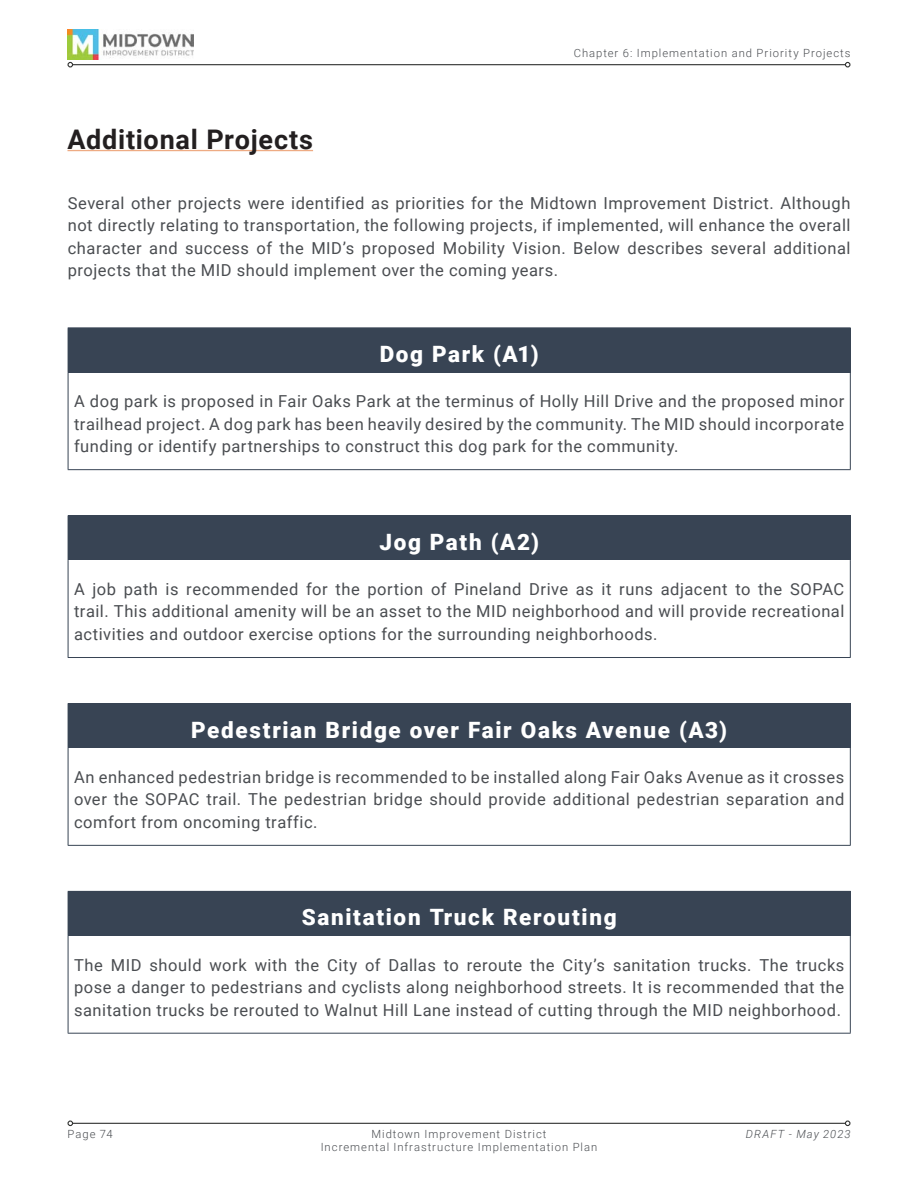
<style>
.page{position:relative;width:918px;height:1188px;background:#fff}
.page>*{position:absolute;margin:0;border:0;box-sizing:border-box;transform-origin:0 0}
.t1{font:700 27px "Roboto";letter-spacing:.03em;color:#231f20}
.t2{font:900 22.5px "Roboto";letter-spacing:.075em;color:#fff}
.t3{font:16.5px/22.5px "Roboto";letter-spacing:.035em;color:#4a4d51;text-align:justify}
.t4{font:300 11.25px/13.5px "Roboto";letter-spacing:.085em;color:#4a4d51;text-align:center}
.t5{font:italic 300 11.25px "Roboto";letter-spacing:.095em;color:#4a4d51}
</style>
<div class="page">
<hr style="left:68px;top:150px;width:245px;height:1px;background:#eeab84">
<div style="left:68px;top:328px;width:782px;height:44px;background:#384454"></div>
<hr style="left:68px;top:372px;width:1px;height:97px;background:#384454">
<hr style="left:850px;top:372px;width:1px;height:97px;background:#384454">
<hr style="left:68px;top:469px;width:783px;height:1px;background:#384454">
<hr style="left:68px;top:327px;width:783px;height:1px;background:#384454">
<hr style="left:850px;top:328px;width:1px;height:44px;background:#384454">
<div style="left:68px;top:516px;width:782px;height:44px;background:#384454"></div>
<hr style="left:68px;top:560px;width:1px;height:97px;background:#384454">
<hr style="left:850px;top:560px;width:1px;height:97px;background:#384454">
<hr style="left:68px;top:657px;width:783px;height:1px;background:#384454">
<hr style="left:68px;top:515px;width:783px;height:1px;background:#384454">
<hr style="left:850px;top:516px;width:1px;height:44px;background:#384454">
<div style="left:68px;top:704px;width:782px;height:44px;background:#384454"></div>
<hr style="left:68px;top:748px;width:1px;height:97px;background:#384454">
<hr style="left:850px;top:748px;width:1px;height:97px;background:#384454">
<hr style="left:68px;top:845px;width:783px;height:1px;background:#384454">
<hr style="left:68px;top:703px;width:783px;height:1px;background:#384454">
<hr style="left:850px;top:704px;width:1px;height:44px;background:#384454">
<div style="left:68px;top:891px;width:782px;height:45px;background:#384454"></div>
<hr style="left:68px;top:936px;width:1px;height:97px;background:#384454">
<hr style="left:850px;top:936px;width:1px;height:97px;background:#384454">
<hr style="left:68px;top:1033px;width:783px;height:1px;background:#384454">
<hr style="left:68px;top:891px;width:783px;height:1px;background:#384454">
<hr style="left:850px;top:892px;width:1px;height:44px;background:#384454">
<hr style="left:73px;top:64px;width:772px;height:1px;background:#323332">
<svg style="left:68px;top:62px;width:5px;height:6px"></svg>
<svg style="left:845px;top:62px;width:5px;height:6px"></svg>
<hr style="left:73px;top:1123px;width:772px;height:1px;background:#323332">
<svg style="left:68px;top:1120px;width:5px;height:6px"></svg>
<svg style="left:845px;top:1120px;width:5px;height:6px"></svg>
<img style="left:68px;top:30px;width:126px;height:29px">
<p class="t1" style="left:68px;top:120px;width:247px">Additional Projects</p>
<p class="t4" style="left:574px;top:46px;width:278px">Chapter 6: Implementation and Priority Projects</p>
<p class="t3" style="left:68px;top:191px;width:784px">Several other projects were identified as priorities for the Midtown Improvement District. Although not directly relating to transportation, the following projects, if implemented, will enhance the overall character and success of the MID’s proposed Mobility Vision. Below describes several additional projects that the MID should implement over the coming years.</p>
<p class="t2" style="left:380px;top:338px;width:161px">Dog Park (A1)</p>
<p class="t3" style="left:74px;top:389px;width:772px">A dog park is proposed in Fair Oaks Park at the terminus of Holly Hill Drive and the proposed minor trailhead project. A dog park has been heavily desired by the community. The MID should incorporate funding or identify partnerships to construct this dog park for the community.</p>
<p class="t2" style="left:379px;top:526px;width:161px">Jog Path (A2)</p>
<p class="t3" style="left:74px;top:577px;width:772px">A job path is recommended for the portion of Pineland Drive as it runs adjacent to the SOPAC trail. This additional amenity will be an asset to the MID neighborhood and will provide recreational activities and outdoor exercise options for the surrounding neighborhoods.</p>
<p class="t2" style="left:191px;top:714px;width:537px">Pedestrian Bridge over Fair Oaks Avenue (A3)</p>
<p class="t3" style="left:74px;top:765px;width:772px">An enhanced pedestrian bridge is recommended to be installed along Fair Oaks Avenue as it crosses over the SOPAC trail. The pedestrian bridge should provide additional pedestrian separation and comfort from oncoming traffic.</p>
<p class="t2" style="left:302px;top:902px;width:317px">Sanitation Truck Rerouting</p>
<p class="t3" style="left:74px;top:953px;width:772px">The MID should work with the City of Dallas to reroute the City’s sanitation trucks. The trucks pose a danger to pedestrians and cyclists along neighborhood streets. It is recommended that the sanitation trucks be rerouted to Walnut Hill Lane instead of cutting through the MID neighborhood.</p>
<p class="t4" style="left:68px;top:1127px;width:47px">Page 74</p>
<p class="t4" style="left:321px;top:1127px;width:278px">Midtown Improvement District<br>Incremental Infrastructure Implementation Plan</p>
<p class="t5" style="left:746px;top:1126px;width:106px">DRAFT - May 2023</p>
</div>
